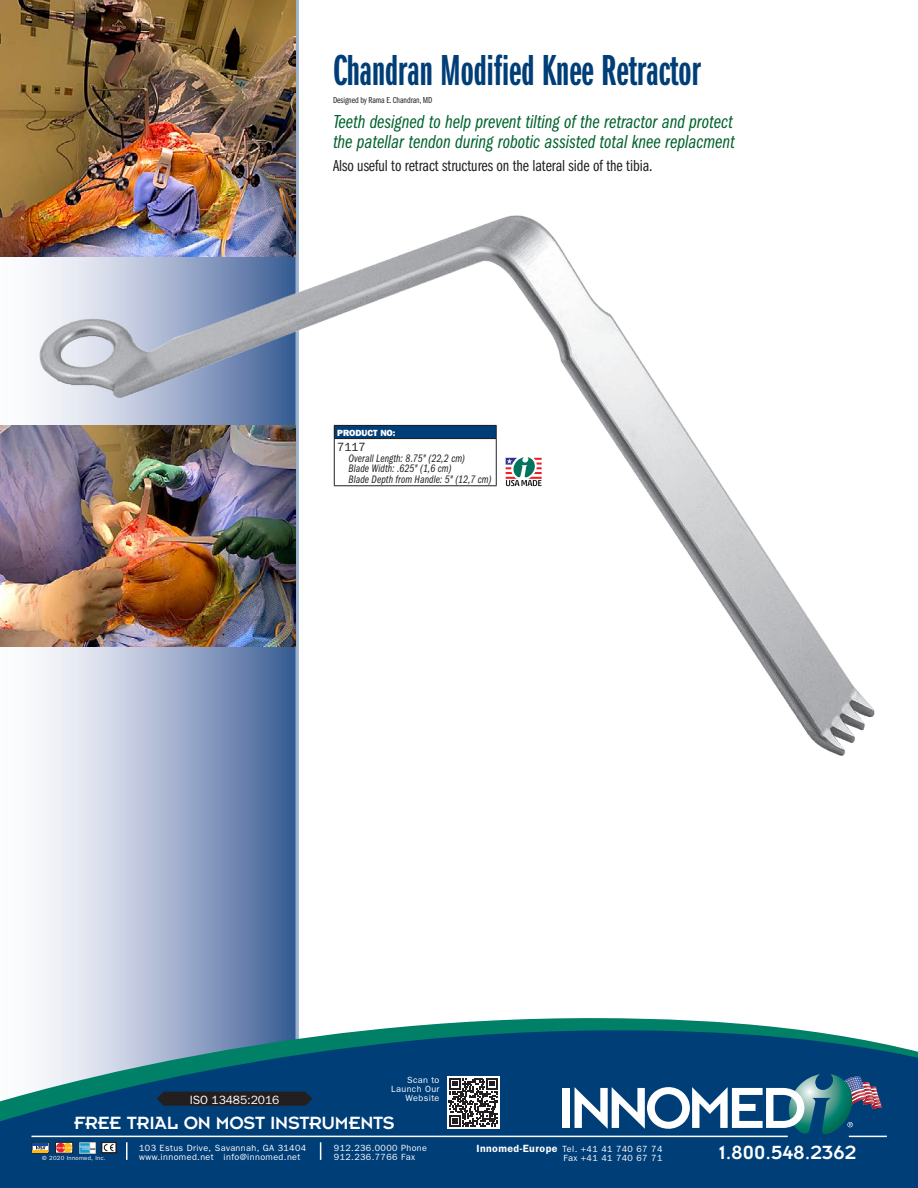
<style>
.page{position:relative;width:918px;height:1188px;background:#fff}
.page>*{position:absolute;margin:0;border:0;box-sizing:border-box;transform-origin:0 0}
.t1{font:45px "ITC Franklin Gothic Std Dm X Cp";color:#003e78}
.t2{font:21px "Insignia";color:#fff}
.t3{font:19.5px/19.5px "ITC Franklin Gothic Std Bk Cp It";color:#00622c}
.t4{font:19.5px "Insignia";letter-spacing:-.01em;color:#fff}
.t5{font:16.5px "ITC Franklin Gothic Std Bk Cp";letter-spacing:-.005em;color:#231f20}
.t6{font:12px "Franklin Gothic";letter-spacing:-.005em;color:#fff}
.t7{font:12px "Franklin Gothic";color:#231f20}
.t8{font:11.25px/10.5px "ITC Franklin Gothic Std Bk Cp It";letter-spacing:.01em;color:#231f20}
.t9{font:9px/9px "Franklin Gothic";letter-spacing:.045em;color:#fff}
.t10{font:9px "ITC Franklin Gothic Std Bk Cp";letter-spacing:-.005em;color:#231f20}
.t11{font:800 9px "Franklin Gothic";letter-spacing:-.005em;color:#fff}
.t12{font:6px "Franklin Gothic";letter-spacing:.045em;color:#fff}
.s1{font-weight:600;font-size:10.5px}
</style>
<div class="page">
<svg style="left:0;top:256px;width:296px;height:762px"></svg>
<hr style="left:296px;top:0;width:2px;height:1044px;background:#cfd6e6">
<img style="left:36px;top:212px;width:839px;height:548px">
<div style="left:334px;top:425px;width:163px;height:61px;background:#fff"></div>
<div style="left:334px;top:425px;width:162px;height:14px;background:#003e78"></div>
<hr style="left:334px;top:439px;width:1px;height:46px;background:#231f20">
<hr style="left:496px;top:439px;width:1px;height:46px;background:#231f20">
<hr style="left:334px;top:425px;width:163px;height:1px;background:#231f20">
<svg style="left:334px;top:426px;width:1px;height:12px"></svg>
<svg style="left:496px;top:426px;width:1px;height:12px"></svg>
<hr style="left:334px;top:438px;width:163px;height:1px;background:#231f20">
<hr style="left:334px;top:485px;width:163px;height:1px;background:#231f20">
<svg style="left:506px;top:457px;width:36px;height:29px"></svg>
<img style="left:0;top:425px;width:296px;height:222px">
<img style="left:0;top:0;width:296px;height:256px">
<svg style="left:0;top:1018px;width:918px;height:170px;background:#225e88"></svg>
<svg style="left:32px;top:1142px;width:17px;height:11px"></svg>
<hr style="left:33px;top:1143px;width:15px;height:3px;background:#0d4da1">
<svg style="left:55px;top:1142px;width:18px;height:11px"></svg>
<img style="left:79px;top:1142px;width:17px;height:11px">
<div style="left:101px;top:1142px;width:15px;height:11px;border:1px solid #231f20"></div>
<svg style="left:104px;top:1144px;width:10px;height:7px"></svg>
<div style="left:102px;top:1142px;width:14px;height:11px;border:1px solid #231f20"></div>
<div style="left:447px;top:1076px;width:52px;height:52px;background:#fff"></div>
<svg style="left:449px;top:1078px;width:49px;height:49px"></svg>
<div style="left:563px;top:1088px;width:7px;height:40px;background:#fff"></div>
<svg style="left:575px;top:1074px;width:307px;height:62px"></svg>
<svg style="left:157px;top:1092px;width:155px;height:14px;background:#202025"></svg>
<h1 class="t1" style="left:333px;top:46px;width:369px">Chandran Modified Knee Retractor</h1>
<p class="t10" style="left:333px;top:95px;width:101px">Designed by Rama E. Chandran, MD</p>
<h3 class="t3" style="left:333px;top:113px;width:403px">Teeth designed to help prevent tilting of the retractor and protect the patellar tendon during robotic assisted total knee replacment</h3>
<h3 class="t5" style="left:333px;top:157px;width:321px">Also useful to retract structures on the lateral side of the tibia.</h3>
<p class="t11" style="left:337px;top:427px;width:60px">PRODUCT NO:</p>
<h3 class="t7" style="left:337px;top:440px;width:30px">7117</h3>
<p class="t8" style="left:348px;top:453px;width:145px">Overall Length: 8.75" (22,2 cm)<br>Blade Width: .625" (1,6 cm)<br>Blade Depth from Handle: 5" (12,7 cm)</p>
<p class="t9" style="left:391px;top:1076px;width:50px;text-align:right">Scan to<br>Launch Our</p>
<h3 class="t6" style="left:190px;top:1093px;width:91px">ISO 13485:2016</h3>
<p class="t9" style="left:406px;top:1094px;width:35px">Website</p>
<h3 class="t4" style="left:74px;top:1113px;width:322px">FREE TRIAL ON MOST INSTRUMENTS</h3>
<p class="t9" style="left:139px;top:1143px;width:169px">103 Estus Drive, Savannah, GA 31404 www.innomed.net info@innomed.net</p>
<p class="t9" style="left:334px;top:1143px;width:95px">912.236.0000 Phone<br>912.236.7766 Fax</p>
<p class="t9" style="left:476px;top:1145px;width:188px"><span class="s1">Innomed-Europe</span> Tel. +41 41 740 67 74</p>
<p class="t12" style="left:42px;top:1154px;width:65px">© 2020 Innomed, Inc.</p>
<p class="t9" style="left:563px;top:1154px;width:100px">Fax +41 41 740 67 71</p>
<h2 class="t2" style="left:719px;top:1142px;width:139px">1.800.548.2362</h2>
</div>
